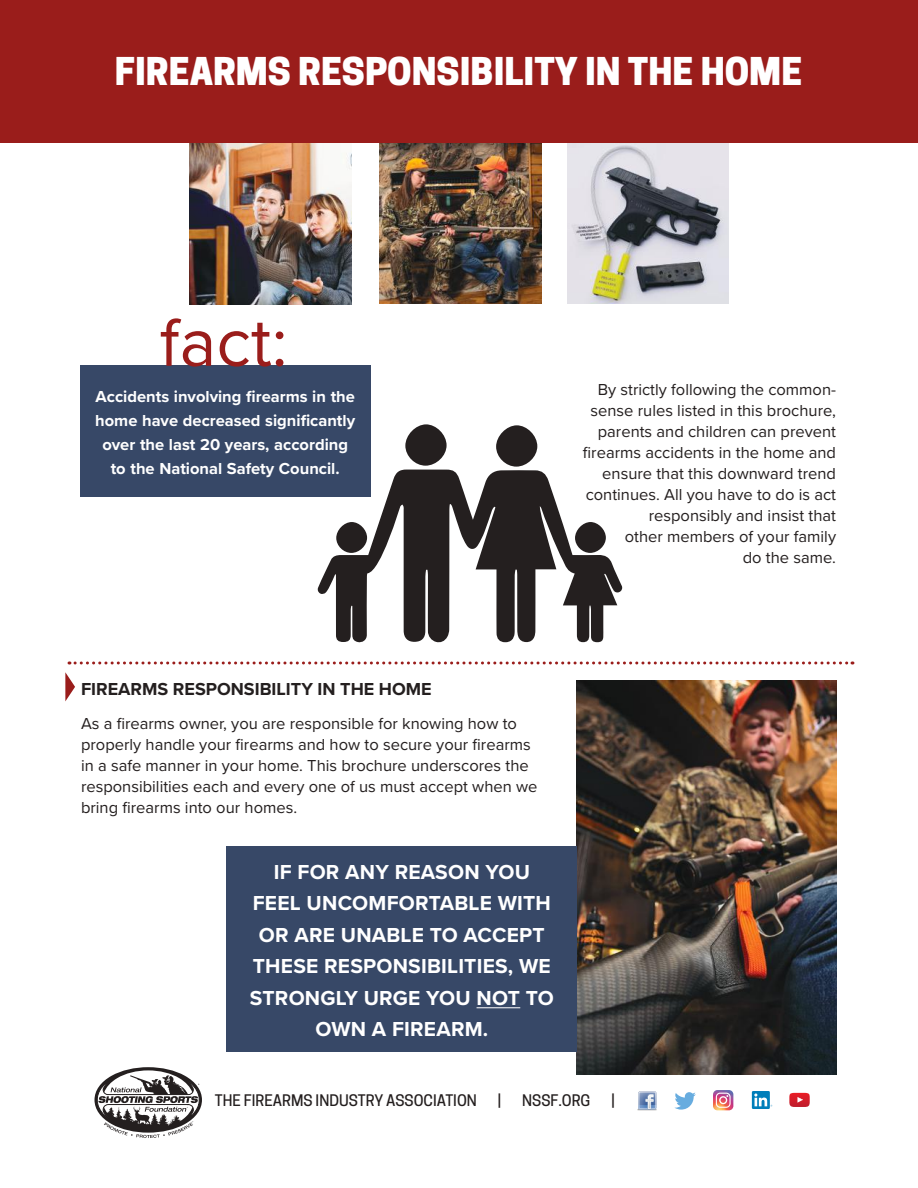
<style>
.page{position:relative;width:918px;height:1188px;background:#fff}
.page>*{position:absolute;margin:0;border:0;box-sizing:border-box;transform-origin:0 0}
.t1{font:70.05px "Proxima Nova";color:#9a1d1b}
.t2{font:800 36px "Cooper Hewitt";color:#fff}
.t3{font:700 21px/31.5px "Proxima Nova";letter-spacing:.01em;color:#fff;text-align:center}
.t4{font:700 18px "Proxima Nova";color:#241f1f}
.t5{font:16.5px/21px "Proxima Nova";color:#241f1f}
.t6{font:700 16.5px/24px "Proxima Nova";color:#fff;text-align:center}
.t7{font:500 15px "Cooper Hewitt";color:#241f1f}
</style>
<div class="page">
<svg style="left:94px;top:1067px;width:108px;height:71px"></svg>
<svg style="left:674px;top:1092px;width:22px;height:18px"></svg>
<img style="left:638px;top:1092px;width:1px;height:17px">
<svg style="left:639px;top:1091px;width:17px;height:19px"></svg>
<img style="left:646px;top:1095px;width:7px;height:14px">
<img style="left:713px;top:1090px;width:20px;height:20px">
<div style="left:716px;top:1093px;width:15px;height:15px;border:1px solid #fff;border-radius:4px"></div>
<div style="left:719px;top:1096px;width:8px;height:8px;border:1px solid #fff;border-radius:50%"></div>
<img style="left:789px;top:1093px;width:21px;height:14px">
<svg style="left:797px;top:1097px;width:6px;height:6px"></svg>
<div style="left:752px;top:1091px;width:18px;height:18px;background:#007eba"></div>
<svg style="left:754px;top:1093px;width:18px;height:14px"></svg>
<svg style="left:69px;top:662px;width:784px;height:2px"></svg>
<img style="left:190px;top:143px;width:162px;height:161px">
<img style="left:568px;top:143px;width:161px;height:160px">
<img style="left:379px;top:143px;width:162px;height:161px">
<img style="left:577px;top:681px;width:260px;height:393px">
<svg style="left:65px;top:672px;width:10px;height:29px"></svg>
<div style="left:405px;top:424px;width:42px;height:42px;background:#241f1f;border-radius:50%"></div>
<div style="left:496px;top:425px;width:41px;height:42px;background:#241f1f;border-radius:50%"></div>
<svg style="left:318px;top:470px;width:304px;height:172px;fill:#241f1f"></svg>
<div style="left:226px;top:847px;width:351px;height:205px;background:#374867"></div>
<hr style="left:477px;top:1008px;width:43px;height:1px;background:#fff">
<div style="left:0;top:0;width:918px;height:143px;background:#9a1d1b"></div>
<div style="left:80px;top:365px;width:290px;height:132px;background:#374867"></div>
<h2 class="t2" style="left:115px;top:50px;width:689px">FIREARMS RESPONSIBILITY IN THE HOME</h2>
<h1 class="t1" style="left:160px;top:290px;width:130px">fact:</h1>
<p class="t6" style="left:95px;top:384px;width:261px">Accidents involving firearms in the home have decreased significantly over the last 20 years, according to the National Safety Council.</p>
<p class="t5" style="left:583px;top:379px;width:255px;text-align:right">By strictly following the common&shy;sense rules listed in this brochure, parents and children can prevent firearms accidents in the home and ensure that this downward trend continues. All you have to do is act responsibly and insist that<br>other members of your family<br>do the same.</p>
<p class="t4" style="left:81px;top:675px;width:352px">FIREARMS RESPONSIBILITY IN THE HOME</p>
<p class="t5" style="left:81px;top:712px;width:458px">As a firearms owner, you are responsible for knowing how to properly handle your firearms and how to secure your firearms in a safe manner in your home. This brochure underscores the responsibilities each and every one of us must accept when we bring firearms into our homes.</p>
<p class="t3" style="left:250px;top:856px;width:305px">IF FOR ANY REASON YOU<br>FEEL UNCOMFORTABLE WITH<br>OR ARE UNABLE TO ACCEPT<br>THESE RESPONSIBILITIES, WE<br>STRONGLY URGE YOU NOT TO<br>OWN A FIREARM.</p>
<p class="t7" style="left:215px;top:1091px;width:264px">THE FIREARMS INDUSTRY ASSOCIATION</p>
<p class="t7" style="left:498px;top:1091px;width:5px">|</p>
<p class="t7" style="left:522px;top:1091px;width:70px">NSSF.ORG</p>
<p class="t7" style="left:611px;top:1091px;width:5px">|</p>
</div>
